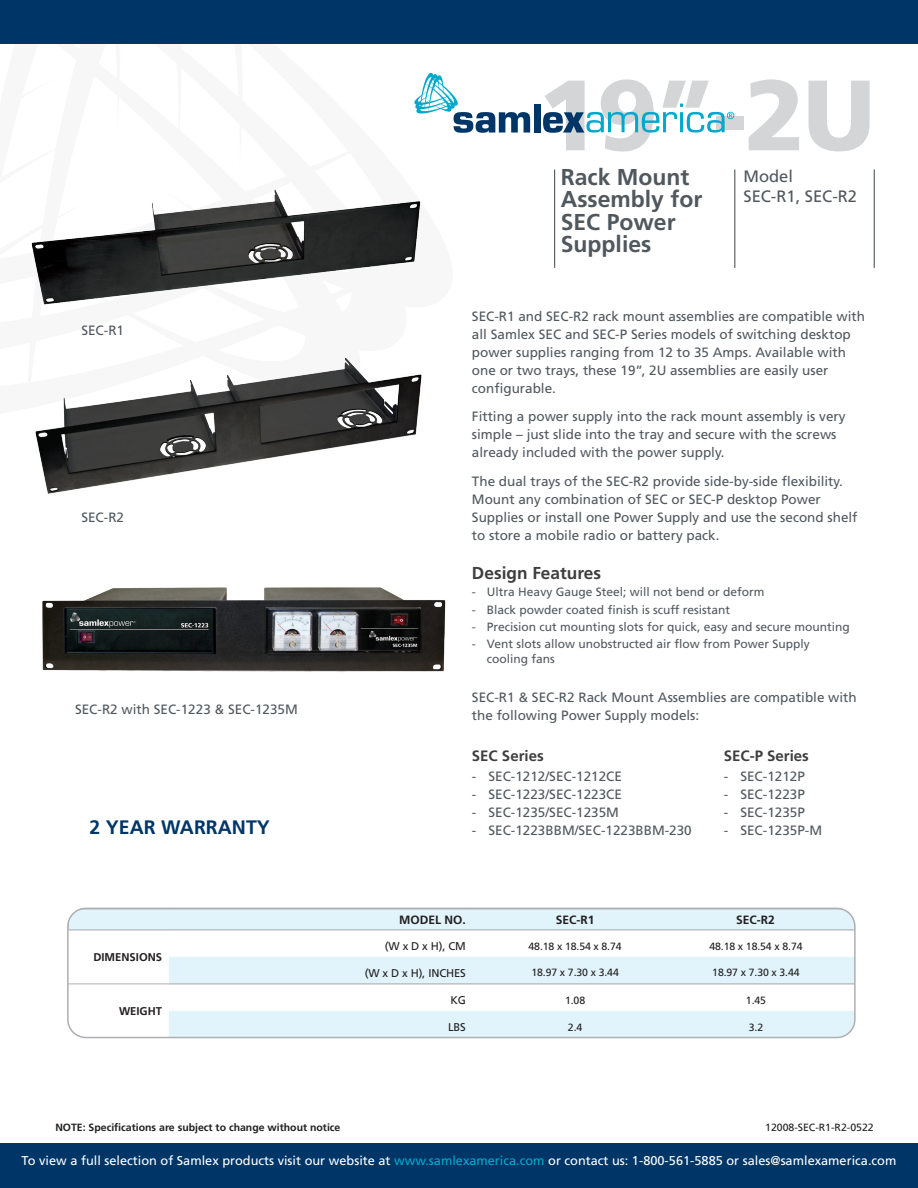
<style>
.page{position:relative;width:918px;height:1188px;background:#fff}
.page>*{position:absolute;margin:0;border:0;box-sizing:border-box;transform-origin:0 0}
.t1{font:900 99.75px "Frutiger LT Std";color:#d4d5d7}
.t2{font:700 22.95px/22.5px "Frutiger LT Std";color:#50585e}
.t3{font:700 19.5px "Frutiger LT Std";color:#003667}
.t4{font:700 17.25px "Frutiger LT Std";color:#3e3e3f}
.t5{font:16.5px/20.2px "Frutiger LT Std";color:#50585e}
.t6{font:700 15px "Frutiger LT Std";color:#3e3e3f}
.t7{font:13.5px/18px "Frutiger LT Std";color:#50585e}
.t8{font:12.75px "Frutiger LT Std";color:#fff}
.t9{font:12px/15px "Frutiger LT Std";color:#50585e}
.t10{font:700 12px "Frutiger LT Std";color:#231f20}
.t11{font:11.25px "Frutiger LT Std";letter-spacing:-.01em;color:#231f20}
.t12{font:700 11.25px "Frutiger LT Std";color:#231f20}
.t13{font:10.5px "Frutiger LT Std";letter-spacing:-.01em;color:#231f20}
.t14{font:700 10.5px "Frutiger LT Std";color:#231f20}
.s1{color:#00a9cc}
</style>
<div class="page">
<div style="left:0;top:0;width:918px;height:43px;background:#003667"></div>
<div style="left:0;top:1143px;width:918px;height:45px;background:#003667"></div>
<div style="left:534px;top:104px;width:6px;height:29px;background:#003667"></div>
<svg style="left:414px;top:73px;width:116px;height:60px"></svg>
<svg style="left:543px;top:104px;width:191px;height:29px"></svg>
<hr style="left:554px;top:170px;width:1px;height:98px;background:#50585e">
<hr style="left:734px;top:170px;width:1px;height:98px;background:#50585e">
<hr style="left:874px;top:170px;width:1px;height:98px;background:#50585e">
<svg style="left:68px;top:908px;width:785px;height:130px"></svg>
<hr style="left:494px;top:929px;width:162px;height:1px;background:#aeafb3">
<hr style="left:656px;top:929px;width:199px;height:1px;background:#aeafb3">
<div style="left:67px;top:908px;width:789px;height:130px;border:2px solid #aeafb3;border-radius:18px"></div>
<img style="left:31px;top:189px;width:390px;height:116px">
<img style="left:35px;top:357px;width:387px;height:137px">
<img style="left:42px;top:587px;width:404px;height:85px">
<h1 class="t1" style="left:538px;top:55px;width:338px">19”-2U</h1>
<p class="t7" style="left:81px;top:321px;width:44px">SEC-R1</p>
<p class="t7" style="left:81px;top:509px;width:44px">SEC-R2</p>
<p class="t7" style="left:75px;top:700px;width:224px">SEC-R2 with SEC-1223 &amp; SEC-1235M</p>
<h3 class="t3" style="left:90px;top:816px;width:182px">2 YEAR WARRANTY</h3>
<p class="t12" style="left:93px;top:951px;width:70px">DIMENSIONS</p>
<p class="t12" style="left:119px;top:1005px;width:45px">WEIGHT</p>
<h2 class="t2" style="left:561px;top:165px;width:143px">Rack Mount<br>Assembly for<br>SEC Power<br>Supplies</h2>
<p class="t5" style="left:743px;top:166px;width:115px">Model<br>SEC-R1, SEC-R2</p>
<p class="t7" style="left:472px;top:307px;width:395px">SEC-R1 and SEC-R2 rack mount assemblies are compatible with all Samlex SEC and SEC-P Series models of switching desktop power supplies ranging from 12 to 35 Amps. Available with one or two trays, these 19”, 2U assemblies are easily user configurable.</p>
<p class="t7" style="left:472px;top:408px;width:375px">Fitting a power supply into the rack mount assembly is very simple – just slide into the tray and secure with the screws already included with the power supply.</p>
<p class="t7" style="left:472px;top:472px;width:387px">The dual trays of the SEC-R2 provide side-by-side flexibility.<br>Mount any combination of SEC or SEC-P desktop Power Supplies or install one Power Supply and use the second shelf to store a mobile radio or battery pack.</p>
<p class="t4" style="left:472px;top:563px;width:131px">Design Features</p>
<p class="t9" style="left:472px;top:585px;width:294px">- Ultra Heavy Gauge Steel; will not bend or deform</p>
<p class="t9" style="left:472px;top:602px;width:260px">- Black powder coated finish is scuff resistant</p>
<p class="t9" style="left:472px;top:619px;width:379px">- Precision cut mounting slots for quick, easy and secure mounting</p>
<p class="t9" style="left:487px;top:637px;width:324px;text-indent:-15px">- Vent slots allow unobstructed air flow from Power Supply cooling fans</p>
<p class="t7" style="left:472px;top:688px;width:386px">SEC-R1 &amp; SEC-R2 Rack Mount Assemblies are compatible with the following Power Supply models:</p>
<p class="t6" style="left:472px;top:747px;width:73px">SEC Series</p>
<p class="t7" style="left:472px;top:768px;width:152px">- SEC-1212/SEC-1212CE</p>
<p class="t7" style="left:472px;top:786px;width:152px">- SEC-1223/SEC-1223CE</p>
<p class="t7" style="left:472px;top:804px;width:149px">- SEC-1235/SEC-1235M</p>
<p class="t7" style="left:472px;top:822px;width:221px">- SEC-1223BBM/SEC-1223BBM-230</p>
<p class="t6" style="left:724px;top:747px;width:87px">SEC-P Series</p>
<p class="t7" style="left:724px;top:768px;width:83px">- SEC-1212P</p>
<p class="t7" style="left:724px;top:786px;width:83px">- SEC-1223P</p>
<p class="t7" style="left:724px;top:804px;width:83px">- SEC-1235P</p>
<p class="t7" style="left:724px;top:822px;width:100px">- SEC-1235P-M</p>
<p class="t10" style="left:399px;top:913px;width:68px">MODEL NO.</p>
<p class="t10" style="left:556px;top:913px;width:40px">SEC-R1</p>
<p class="t10" style="left:736px;top:913px;width:40px">SEC-R2</p>
<p class="t11" style="left:385px;top:939px;width:82px">(W x D x H), CM</p>
<p class="t13" style="left:529px;top:940px;width:95px">48.18 x 18.54 x 8.74</p>
<p class="t13" style="left:709px;top:940px;width:95px">48.18 x 18.54 x 8.74</p>
<p class="t11" style="left:365px;top:966px;width:103px">(W x D x H), INCHES</p>
<p class="t13" style="left:531px;top:967px;width:89px">18.97 x 7.30 x 3.44</p>
<p class="t13" style="left:712px;top:967px;width:89px">18.97 x 7.30 x 3.44</p>
<p class="t11" style="left:450px;top:993px;width:17px">KG</p>
<p class="t13" style="left:565px;top:994px;width:22px">1.08</p>
<p class="t13" style="left:746px;top:994px;width:22px">1.45</p>
<p class="t11" style="left:448px;top:1020px;width:19px">LBS</p>
<p class="t13" style="left:568px;top:1021px;width:16px">2.4</p>
<p class="t13" style="left:749px;top:1021px;width:16px">3.2</p>
<p class="t14" style="left:55px;top:1121px;width:287px">NOTE: Specifications are subject to change without notice</p>
<p class="t13" style="left:765px;top:1121px;width:110px">12008-SEC-R1-R2-0522</p>
<p class="t8" style="left:22px;top:1153px;width:876px">To view a full selection of Samlex products visit our website at <span class="s1">www.samlexamerica.com</span> or contact us: 1-800-561-5885 or sales@samlexamerica.com</p>
</div>
